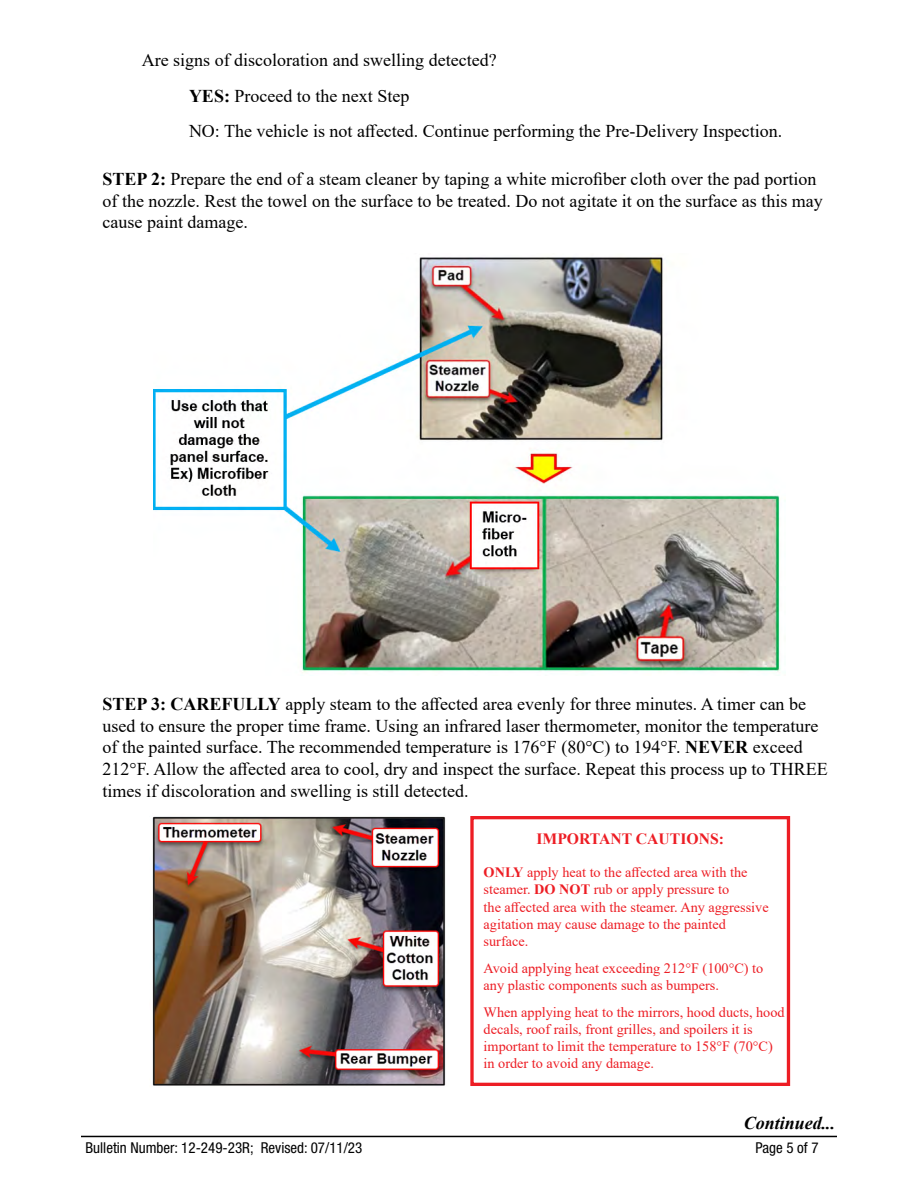
<style>
.page{position:relative;width:918px;height:1188px;background:#fff}
.page>*{position:absolute;margin:0;border:0;box-sizing:border-box;transform-origin:0 0}
.t1{font:18px/21.6px "Times New Roman";color:#000}
.t2{font:italic 700 18px "Times New Roman";color:#000}
.t3{font:700 15.75px "Times New Roman";color:#ed1d24}
.t4{font:condensed 15px "Helvetica Neue LT Std";color:#000}
.t5{font:14.25px/17.1px "Times New Roman";color:#ed1d24}
.s1{font-weight:700}
</style>
<div class="page">
<hr style="left:81px;top:1136px;width:756px;height:1px;background:#000">
<img style="left:154px;top:255px;width:627px;height:417px">
<div style="left:470px;top:816px;width:320px;height:270px;border:3px solid #ed1d24"></div>
<img style="left:152px;top:816px;width:294px;height:270px">
<p class="t1" style="left:189px;top:42px;width:595px;line-height:35.1px;text-indent:-47px">Are signs of discoloration and swelling detected?<br><span class="s1">YES:</span> Proceed to the next Step<br>NO: The vehicle is not affected. Continue performing the Pre-Delivery Inspection.</p>
<p class="t1" style="left:103px;top:168px;width:722px"><span class="s1">STEP 2:</span> Prepare the end of a steam cleaner by taping a white microfiber cloth over the pad portion of the nozzle. Rest the towel on the surface to be treated. Do not agitate it on the surface as this may cause paint damage.</p>
<p class="t1" style="left:103px;top:693px;width:727px"><span class="s1">STEP 3: CAREFULLY</span> apply steam to the affected area evenly for three minutes. A timer can be used to ensure the proper time frame. Using an infrared laser thermometer, monitor the temperature of the painted surface. The recommended temperature is 176°F (80°C) to 194°F. <span class="s1">NEVER</span> exceed 212°F. Allow the affected area to cool, dry and inspect the surface. Repeat this process up to THREE times if discoloration and swelling is still detected.</p>
<p class="t3" style="left:536px;top:828px;width:189px">IMPORTANT CAUTIONS:</p>
<p class="t5" style="left:484px;top:864px;width:287px"><span class="s1">ONLY</span> apply heat to the affected area with the steamer. <span class="s1">DO NOT</span> rub or apply pressure to<br>the affected area with the steamer. Any aggressive agitation may cause damage to the painted surface.</p>
<p class="t5" style="left:484px;top:959px;width:281px">Avoid applying heat exceeding 212°F (100°C) to any plastic components such as bumpers.</p>
<p class="t5" style="left:484px;top:1003px;width:303px">When applying heat to the mirrors, hood ducts, hood decals, roof rails, front grilles, and spoilers it is important to limit the temperature to 158°F (70°C) in order to avoid any damage.</p>
<p class="t2" style="left:744px;top:1111px;width:93px">Continued...</p>
<p class="t4" style="left:86px;top:1138px;width:278px">Bulletin Number: 12-249-23R; Revised: 07/11/23</p>
<p class="t4" style="left:756px;top:1138px;width:65px">Page 5 of 7</p>
</div>
